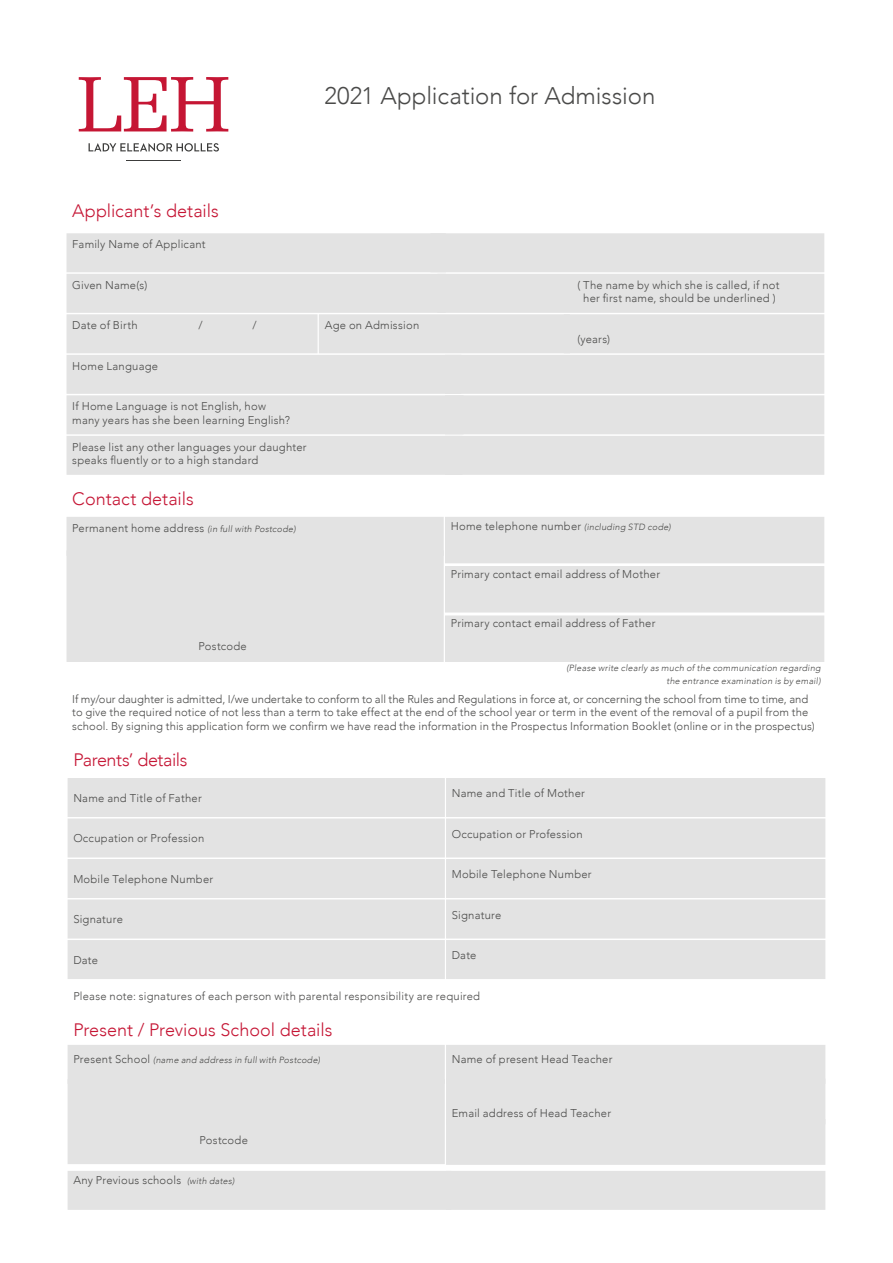
<style>
.page{position:relative;width:893px;height:1263px;background:#fff}
.page>*{position:absolute;margin:0;border:0;box-sizing:border-box;transform-origin:0 0}
.t1{font:300 24px "Avenir";letter-spacing:-.005em;color:#4a4a49}
.t2{font:300 18px "Avenir";color:#c51534}
.t3{font:300 18px "Avenir";letter-spacing:-.025em;color:#c51534}
.t4{font:300 11.25px/13.5px "Avenir";letter-spacing:.015em;color:#4a4a49}
.t5{font:italic 300 9px/13.5px "Avenir";letter-spacing:.025em;color:#4a4a49;text-align:right}
.s1{font-style:italic;font-size:9px}
.s2{font-style:normal;font-size:11.25px}
</style>
<div class="page">
<div style="left:67px;top:233px;width:379px;height:39px;background:#e3e3e3"></div>
<div style="left:430px;top:233px;width:394px;height:39px;background:#e3e3e3"></div>
<div style="left:67px;top:314px;width:251px;height:39px;background:#e3e3e3"></div>
<div style="left:319px;top:314px;width:251px;height:39px;background:#e3e3e3"></div>
<div style="left:564px;top:314px;width:260px;height:39px;background:#e3e3e3"></div>
<div style="left:67px;top:395px;width:397px;height:39px;background:#e3e3e3"></div>
<div style="left:445px;top:395px;width:379px;height:39px;background:#e3e3e3"></div>
<div style="left:67px;top:550px;width:377px;height:112px;background:#e3e3e3"></div>
<div style="left:67px;top:274px;width:379px;height:39px;background:#e3e3e3"></div>
<div style="left:437px;top:274px;width:387px;height:39px;background:#e3e3e3"></div>
<div style="left:67px;top:355px;width:394px;height:39px;background:#e3e3e3"></div>
<div style="left:445px;top:355px;width:379px;height:39px;background:#e3e3e3"></div>
<div style="left:67px;top:436px;width:395px;height:39px;background:#e3e3e3"></div>
<div style="left:445px;top:436px;width:379px;height:39px;background:#e3e3e3"></div>
<div style="left:67px;top:517px;width:377px;height:39px;background:#e3e3e3"></div>
<div style="left:445px;top:517px;width:379px;height:46px;background:#e3e3e3"></div>
<div style="left:445px;top:566px;width:379px;height:46px;background:#e3e3e3"></div>
<div style="left:445px;top:615px;width:379px;height:47px;background:#e3e3e3;border:3px solid #e3e3e3"></div>
<svg style="left:89px;top:143px;width:130px;height:9px"></svg>
<hr style="left:126px;top:160px;width:55px;height:1px;background:#3c3c3b">
<svg style="left:79px;top:77px;width:149px;height:55px"></svg>
<div style="left:446px;top:778px;width:379px;height:39px;background:#e3e3e3"></div>
<div style="left:446px;top:859px;width:379px;height:39px;background:#e3e3e3"></div>
<div style="left:446px;top:940px;width:379px;height:39px;background:#e3e3e3"></div>
<div style="left:446px;top:818px;width:379px;height:39px;background:#e3e3e3;border:3px solid #e3e3e3"></div>
<div style="left:446px;top:899px;width:379px;height:39px;background:#e3e3e3;border:3px solid #e3e3e3"></div>
<div style="left:68px;top:778px;width:377px;height:39px;background:#e3e3e3"></div>
<div style="left:68px;top:859px;width:377px;height:39px;background:#e3e3e3"></div>
<div style="left:68px;top:940px;width:377px;height:39px;background:#e3e3e3"></div>
<div style="left:68px;top:818px;width:377px;height:39px;background:#e3e3e3;border:3px solid #e3e3e3"></div>
<div style="left:68px;top:899px;width:377px;height:39px;background:#e3e3e3;border:3px solid #e3e3e3"></div>
<div style="left:68px;top:1045px;width:377px;height:39px;background:#e3e3e3"></div>
<div style="left:446px;top:1045px;width:379px;height:39px;background:#e3e3e3"></div>
<div style="left:446px;top:1119px;width:379px;height:46px;background:#e3e3e3"></div>
<div style="left:68px;top:1171px;width:383px;height:39px;background:#e3e3e3"></div>
<div style="left:446px;top:1171px;width:379px;height:39px;background:#e3e3e3"></div>
<div style="left:446px;top:1078px;width:379px;height:46px;background:#e3e3e3"></div>
<div style="left:68px;top:1079px;width:377px;height:85px;background:#e3e3e3"></div>
<h1 class="t1" style="left:325px;top:82px;width:332px">2021 Application for Admission</h1>
<h2 class="t2" style="left:72px;top:200px;width:148px">Applicant’s details</h2>
<p class="t4" style="left:72px;top:238px;width:135px">Family Name of Applicant</p>
<p class="t4" style="left:72px;top:278px;width:76px">Given Name(s)</p>
<p class="t4" style="left:577px;top:278px;width:204px;text-align:center">( The name by which she is called, if not her first name, should be underlined )</p>
<p class="t4" style="left:72px;top:319px;width:67px">Date of Birth</p>
<p class="t4" style="left:199px;top:319px;width:6px">/</p>
<p class="t4" style="left:252px;top:319px;width:6px">/</p>
<p class="t4" style="left:325px;top:319px;width:96px">Age on Admission</p>
<p class="t4" style="left:577px;top:332px;width:34px">(years)</p>
<p class="t4" style="left:72px;top:359px;width:87px">Home Language</p>
<p class="t4" style="left:72px;top:400px;width:219px">If Home Language is not English, how many years has she been learning English?</p>
<p class="t4" style="left:72px;top:440px;width:236px">Please list any other languages your daughter speaks fluently or to a high standard</p>
<h2 class="t2" style="left:72px;top:488px;width:123px">Contact details</h2>
<p class="t4" style="left:72px;top:521px;width:225px">Permanent home address <span class="s1">(in full with Postcode)</span></p>
<p class="t4" style="left:199px;top:640px;width:50px">Postcode</p>
<p class="t4" style="left:451px;top:519px;width:222px">Home telephone number <span class="s1">(including STD code)</span></p>
<p class="t4" style="left:451px;top:567px;width:211px">Primary contact email address of Mother</p>
<p class="t4" style="left:451px;top:616px;width:206px">Primary contact email address of Father</p>
<p class="t5" style="left:566px;top:661px;width:256px">(Please write clearly as much of the communication regarding the entrance examination is by email)</p>
<p class="t4" style="left:72px;top:692px;width:744px">If my/our daughter is admitted, I/we undertake to conform to all the Rules and Regulations in force at, or concerning the school from time to time, and to give the required notice of not less than a term to take effect at the end of the school year or term in the event of the removal of a pupil from the school. By signing this application form we confirm we have read the information in the Prospectus Information Booklet (online or in the prospectus)</p>
<h2 class="t3" style="left:73px;top:749px;width:116px">Parents’ details</h2>
<p class="t4" style="left:73px;top:791px;width:130px">Name and Title of Father</p>
<p class="t4" style="left:73px;top:832px;width:132px">Occupation or Profession</p>
<p class="t4" style="left:73px;top:872px;width:141px">Mobile Telephone Number</p>
<p class="t4" style="left:73px;top:913px;width:51px">Signature</p>
<p class="t4" style="left:73px;top:953px;width:26px">Date</p>
<p class="t4" style="left:73px;top:989px;width:408px">Please note: signatures of each person with parental responsibility are required</p>
<p class="t4" style="left:452px;top:787px;width:135px">Name and Title of Mother</p>
<p class="t4" style="left:452px;top:827px;width:132px">Occupation or Profession</p>
<p class="t4" style="left:452px;top:868px;width:141px">Mobile Telephone Number</p>
<p class="t4" style="left:452px;top:908px;width:51px">Signature</p>
<p class="t4" style="left:452px;top:949px;width:26px">Date</p>
<h2 class="t2" style="left:73px;top:1019px;width:261px">Present / Previous School details</h2>
<p class="t5" style="left:73px;top:1053px;width:248px"><span class="s2">Present School</span> (name and address in full with Postcode)</p>
<p class="t4" style="left:200px;top:1133px;width:50px">Postcode</p>
<p class="t4" style="left:73px;top:1174px;width:163px">Any Previous schools <span class="s1">(with dates)</span></p>
<p class="t4" style="left:452px;top:1052px;width:162px">Name of present Head Teacher</p>
<p class="t4" style="left:452px;top:1106px;width:161px">Email address of Head Teacher</p>
</div>
